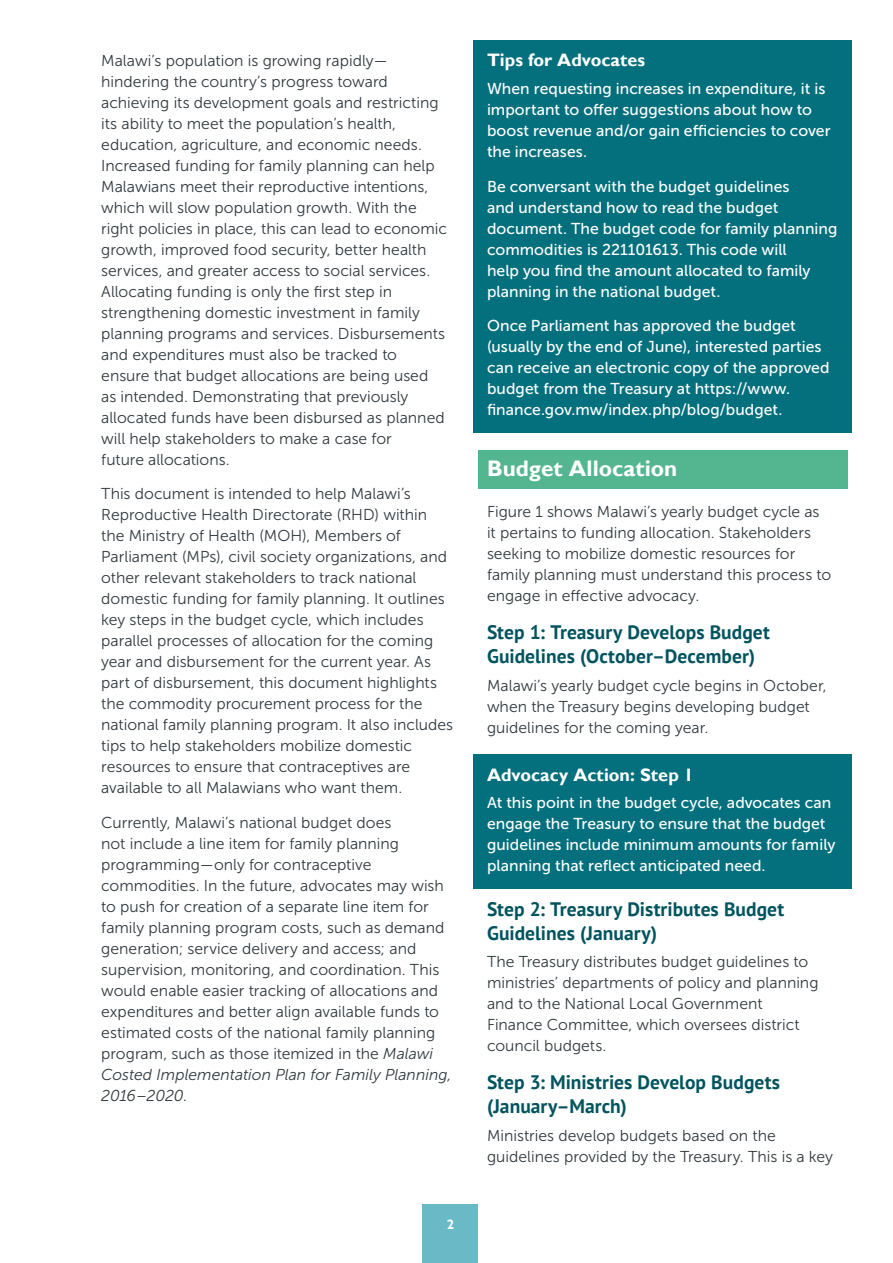
<style>
.page{position:relative;width:893px;height:1263px;background:#fff}
.page>*{position:absolute;margin:0;border:0;box-sizing:border-box;transform-origin:0 0}
.t1{font:700 22.5px "Gill Sans";color:#fff}
.t2{font:700 19.5px/24px "PT Sans";letter-spacing:.005em;color:#00545e}
.Box_Header{font:700 18px "Gill Sans";letter-spacing:.005em;color:#fff}
.Body{font:15.75px/21px "Museo Sans 300";color:#313a40}
.Box{font:15.75px/21px "Museo Sans 500";letter-spacing:.005em;color:#fff}
.t3{font:700 13.5px "Gill Sans";color:#fff}
.s1{font-style:italic}
</style>
<div class="page">
<div style="left:423px;top:1204px;width:55px;height:59px;background:#69b9c6"></div>
<div style="left:473px;top:40px;width:379px;height:44px;background:#05707d"></div>
<div style="left:473px;top:69px;width:379px;height:106px;background:#05707d"></div>
<div style="left:473px;top:166px;width:379px;height:148px;background:#05707d"></div>
<div style="left:473px;top:306px;width:379px;height:127px;background:#05707d"></div>
<div style="left:478px;top:450px;width:370px;height:39px;background:#54b591"></div>
<div style="left:473px;top:755px;width:379px;height:43px;background:#05707d"></div>
<div style="left:473px;top:783px;width:379px;height:106px;background:#05707d"></div>
<p class="Body" style="left:101px;top:50px;width:347px">Malawi’s population is growing rapidly— hindering the country’s progress toward achieving its development goals and restricting its ability to meet the population’s health, education, agriculture, and economic needs.<br>Increased funding for family planning can help Malawians meet their reproductive intentions, which will slow population growth. With the right policies in place, this can lead to economic growth, improved food security, better health services, and greater access to social services.<br>Allocating funding is only the first step in strengthening domestic investment in family planning programs and services. Disbursements and expenditures must also be tracked to ensure that budget allocations are being used as intended. Demonstrating that previously allocated funds have been disbursed as planned will help stakeholders to make a case for<br>future allocations.</p>
<p class="Body" style="left:101px;top:484px;width:353px">This document is intended to help Malawi’s Reproductive Health Directorate (RHD) within the Ministry of Health (MOH), Members of Parliament (MPs), civil society organizations, and other relevant stakeholders to track national domestic funding for family planning. It outlines key steps in the budget cycle, which includes parallel processes of allocation for the coming year and disbursement for the current year. As part of disbursement, this document highlights the commodity procurement process for the national family planning program. It also includes tips to help stakeholders mobilize domestic resources to ensure that contraceptives are available to all Malawians who want them.</p>
<p class="Body" style="left:101px;top:812px;width:352px">Currently, Malawi’s national budget does<br>not include a line item for family planning programming—only for contraceptive commodities. In the future, advocates may wish to push for creation of a separate line item for family planning program costs, such as demand generation; service delivery and access; and supervision, monitoring, and coordination. This would enable easier tracking of allocations and expenditures and better align available funds to estimated costs of the national family planning program, such as those itemized in the <span class="s1">Malawi Costed Implementation Plan for Family Planning, 2016–2020.</span></p>
<p class="t3" style="left:447px;top:1216px;width:9px">2</p>
<p class="Box_Header" style="left:487px;top:50px;width:160px">Tips for Advocates</p>
<p class="Box" style="left:487px;top:78px;width:345px">When requesting increases in expenditure, it is important to offer suggestions about how to boost revenue and/or gain efficiencies to cover the increases.</p>
<p class="Box" style="left:487px;top:176px;width:352px">Be conversant with the budget guidelines<br>and understand how to read the budget document. The budget code for family planning commodities is 221101613. This code will<br>help you find the amount allocated to family planning in the national budget.</p>
<p class="Box" style="left:487px;top:315px;width:344px">Once Parliament has approved the budget (usually by the end of June), interested parties can receive an electronic copy of the approved budget from the Treasury at https://www. finance.gov.mw/index.php/blog/budget.</p>
<h1 class="t1" style="left:487px;top:455px;width:192px">Budget Allocation</h1>
<p class="Body" style="left:487px;top:501px;width:346px">Figure 1 shows Malawi’s yearly budget cycle as it pertains to funding allocation. Stakeholders seeking to mobilize domestic resources for family planning must understand this process to engage in effective advocacy.</p>
<h2 class="t2" style="left:487px;top:620px;width:284px">Step 1: Treasury Develops Budget<br>Guidelines (October–December)</h2>
<p class="Body" style="left:487px;top:675px;width:341px">Malawi’s yearly budget cycle begins in October, when the Treasury begins developing budget guidelines for the coming year.</p>
<p class="Box_Header" style="left:487px;top:764px;width:208px">Advocacy Action: Step 1</p>
<p class="Box" style="left:487px;top:792px;width:350px">At this point in the budget cycle, advocates can engage the Treasury to ensure that the budget guidelines include minimum amounts for family planning that reflect anticipated need.</p>
<h2 class="t2" style="left:487px;top:896px;width:299px">Step 2: Treasury Distributes Budget<br>Guidelines (January)</h2>
<p class="Body" style="left:487px;top:951px;width:333px">The Treasury distributes budget guidelines to ministries’ departments of policy and planning and to the National Local Government Finance Committee, which oversees district council budgets.</p>
<h2 class="t2" style="left:487px;top:1070px;width:295px">Step 3: Ministries Develop Budgets (January–March)</h2>
<p class="Body" style="left:487px;top:1125px;width:348px">Ministries develop budgets based on the guidelines provided by the Treasury. This is a key</p>
</div>
